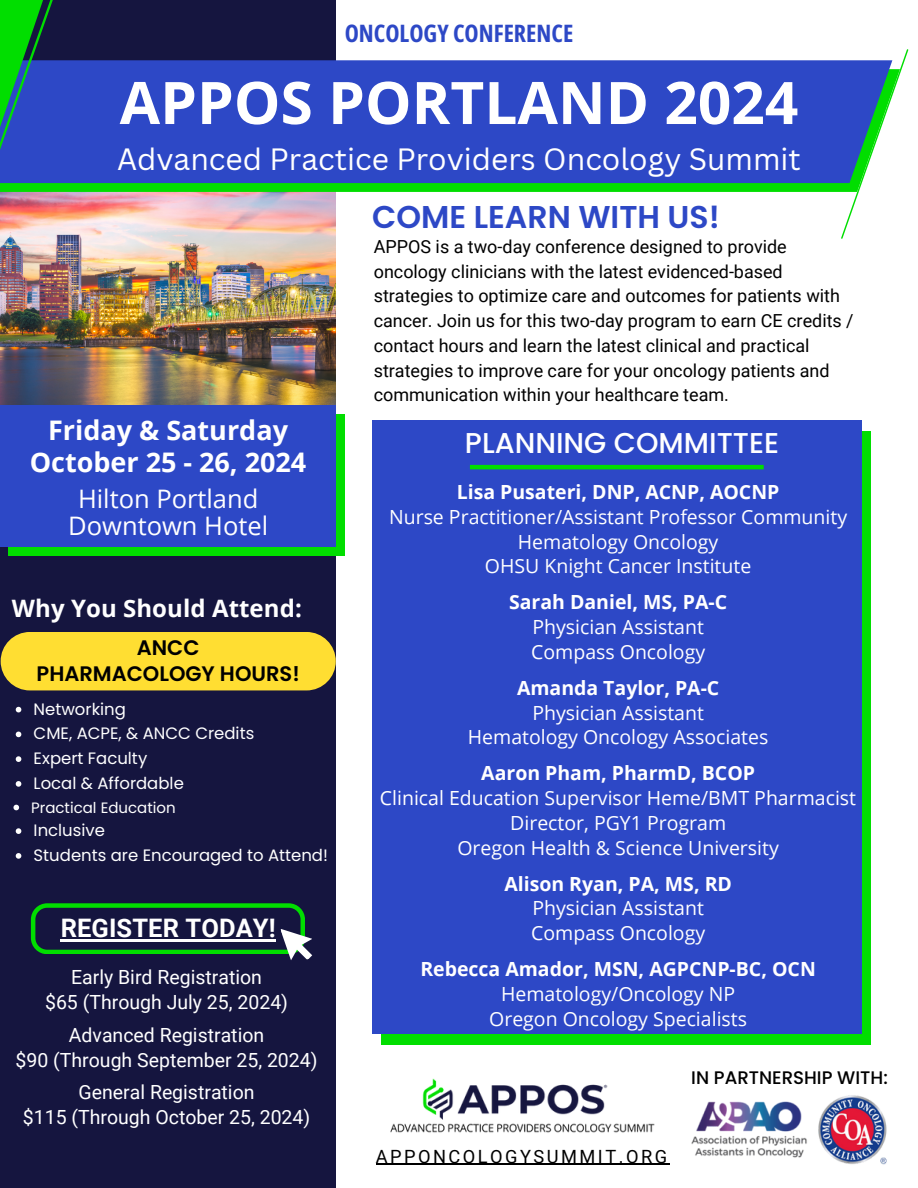
<style>
.page{position:relative;width:918px;height:1188px;background:#fff}
.page>*{position:absolute;margin:0;border:0;box-sizing:border-box;transform-origin:0 0}
.t1{font:700 58.65px "Open Sans";color:#fff}
.t2{font:600 31.5px "Poppins";color:#2d48c6}
.t3{font:30px "Canva Sans";color:#fff}
.t4{font:500 28.65px "Poppins";color:#fff}
.t5{font:700 27px/31.5px "Open Sans";color:#fff;text-align:center}
.t6{font:25.5px/27px "Open Sans";color:#fff;text-align:center}
.t7{font:700 25.5px "Roboto";letter-spacing:.005em;color:#fff}
.t8{font:700 24px "Open Sans";letter-spacing:.005em;color:#fff}
.t9{font:700 24px "Open Sans Condensed";color:#2d48c6}
.t10{font:600 21px "Poppins";color:#000}
.t11{font:19.5px/24.8px "Open Sans";color:#fff;text-align:center}
.t12{font:700 19.5px/24.8px "Open Sans";color:#fff;text-align:center}
.t13{font:19.5px "Roboto";color:#fff}
.t14{font:18.3px "Roboto";letter-spacing:.135em;color:#000}
.t15{font:500 18.15px "Poppins";color:#000}
.t16{font:18px/24.8px "Roboto";color:#000}
.t17{font:16.5px "Poppins";color:#fff}
.t18{font:15px "Poppins";color:#fff}
.s1{font-weight:400}
</style>
<div class="page">
<div style="left:0;top:0;width:336px;height:1188px;background:#15153f"></div>
<img style="left:0;top:192px;width:336px;height:213px">
<svg style="left:0;top:183px;width:841px;height:9px;background:#02dc03"></svg>
<div style="left:0;top:60px;width:841px;height:123px;background:#2d48c6"></div>
<svg style="left:0;top:0;width:53px;height:150px;background:#187b66"></svg>
<svg style="left:841px;top:49px;width:67px;height:190px"></svg>
<img style="left:691px;top:1095px;width:196px;height:70px">
<img style="left:390px;top:1078px;width:265px;height:55px">
<svg style="left:381px;top:431px;width:489px;height:613px;background:#05ce13"></svg>
<div style="left:372px;top:420px;width:489px;height:613px;background:#2d48c6"></div>
<hr style="left:470px;top:465px;width:294px;height:4px;background:#01de00">
<div style="left:1px;top:632px;width:335px;height:58px;background:#ffde32;border-radius:29px"></div>
<svg style="left:16px;top:707px;width:5px;height:5px"></svg>
<svg style="left:16px;top:732px;width:5px;height:5px"></svg>
<svg style="left:16px;top:756px;width:5px;height:6px"></svg>
<svg style="left:16px;top:781px;width:5px;height:6px"></svg>
<svg style="left:13px;top:805px;width:6px;height:5px"></svg>
<svg style="left:16px;top:828px;width:5px;height:6px"></svg>
<svg style="left:16px;top:853px;width:5px;height:6px"></svg>
<div style="left:8px;top:414px;width:337px;height:142px;background:#01de00"></div>
<div style="left:0;top:405px;width:336px;height:142px;background:#2d48c6"></div>
<svg style="left:31px;top:903px;width:282px;height:57px"></svg>
<hr style="left:376px;top:1164px;width:294px;height:1px;background:#000">
<p class="t9" style="left:345px;top:16px;width:230px">ONCOLOGY CONFERENCE</p>
<p class="t1" style="left:120px;top:61px;width:680px">APPOS PORTLAND 2024</p>
<p class="t3" style="left:117px;top:137px;width:685px">Advanced Practice Providers Oncology Summit</p>
<p class="t2" style="left:372px;top:195px;width:349px">COME LEARN WITH US!</p>
<p class="t16" style="left:374px;top:234px;width:481px">APPOS is a two-day conference designed to provide oncology clinicians with the latest evidenced-based strategies to optimize care and outcomes for patients with cancer. Join us for this two-day program to earn CE credits / contact hours and learn the latest clinical and practical strategies to improve care for your oncology patients and communication within your healthcare team.</p>
<p class="t5" style="left:30px;top:414px;width:278px">Friday &amp; Saturday<br>October 25 - 26, 2024</p>
<p class="t6" style="left:68px;top:485px;width:201px">Hilton Portland<br>Downtown Hotel</p>
<p class="t8" style="left:12px;top:591px;width:291px">Why You Should Attend:</p>
<h2 class="t10" style="left:137px;top:633px;width:64px">ANCC</h2>
<p class="t10" style="left:37px;top:659px;width:265px">PHARMACOLOGY HOURS!</p>
<p class="t17" style="left:34px;top:697px;width:94px">Networking</p>
<p class="t17" style="left:34px;top:722px;width:222px">CME, ACPE, &amp; ANCC Credits</p>
<p class="t17" style="left:34px;top:747px;width:115px">Expert Faculty</p>
<p class="t17" style="left:34px;top:772px;width:152px">Local &amp; Affordable</p>
<p class="t18" style="left:31px;top:797px;width:146px">Practical Education</p>
<p class="t17" style="left:34px;top:819px;width:73px">Inclusive</p>
<p class="t17" style="left:34px;top:844px;width:296px">Students are Encouraged to Attend!</p>
<h4 class="t7" style="left:61px;top:914px;width:216px">REGISTER TODAY!</h4>
<p class="t13" style="left:71px;top:966px;width:192px">Early Bird Registration</p>
<p class="t13" style="left:45px;top:991px;width:245px">$65 (Through July 25, 2024)</p>
<p class="t13" style="left:69px;top:1023px;width:197px">Advanced Registration</p>
<p class="t13" style="left:16px;top:1048px;width:304px">$90 (Through September 25, 2024)</p>
<p class="t13" style="left:79px;top:1081px;width:178px">General Registration</p>
<p class="t13" style="left:23px;top:1106px;width:289px">$115 (Through October 25, 2024)</p>
<p class="t4" style="left:465px;top:423px;width:316px">PLANNING COMMITTEE</p>
<p class="t12" style="left:457px;top:479px;width:324px">Lisa Pusateri, DNP, ACNP, AOCNP</p>
<h5 class="t11" style="left:389px;top:504px;width:460px">Nurse Practitioner/Assistant Professor Community<br>Hematology Oncology</h5>
<h6 class="t11" style="left:485px;top:553px;width:268px">OHSU Knight Cancer Institute</h6>
<h2 class="t12" style="left:509px;top:589px;width:220px">Sarah Daniel, MS, PA-C</h2>
<p class="t11" style="left:532px;top:614px;width:173px">Physician Assistant</p>
<p class="t11" style="left:531px;top:639px;width:175px">Compass Oncology</p>
<p class="t12" style="left:517px;top:675px;width:204px">Amanda Taylor, PA-C</p>
<p class="t11" style="left:532px;top:700px;width:173px">Physician Assistant</p>
<p class="t11" style="left:468px;top:724px;width:302px">Hematology Oncology Associates</p>
<p class="t12" style="left:481px;top:760px;width:275px">Aaron Pham, PharmD, BCOP</p>
<p class="t11" style="left:380px;top:785px;width:478px">Clinical Education Supervisor Heme/BMT Pharmacist<br>Director, PGY1 Program</p>
<p class="t11" style="left:457px;top:835px;width:323px">Oregon Health &amp; Science University</p>
<p class="t12" style="left:504px;top:871px;width:229px">Alison Ryan, PA, MS, RD</p>
<p class="t11" style="left:532px;top:895px;width:173px">Physician Assistant</p>
<p class="t11" style="left:531px;top:920px;width:175px">Compass Oncology</p>
<p class="t12" style="left:420px;top:956px;width:397px">Rebecca Amador, MSN, AGPCNP-BC, OCN<br><span class="s1">Hematology/Oncology NP</span></p>
<p class="t11" style="left:489px;top:1006px;width:259px">Oregon Oncology Specialists</p>
<p class="t14" style="left:376px;top:1146px;width:293px">APPONCOLOGYSUMMIT.ORG</p>
<p class="t15" style="left:691px;top:1065px;width:198px">IN PARTNERSHIP WITH:</p>
</div>
